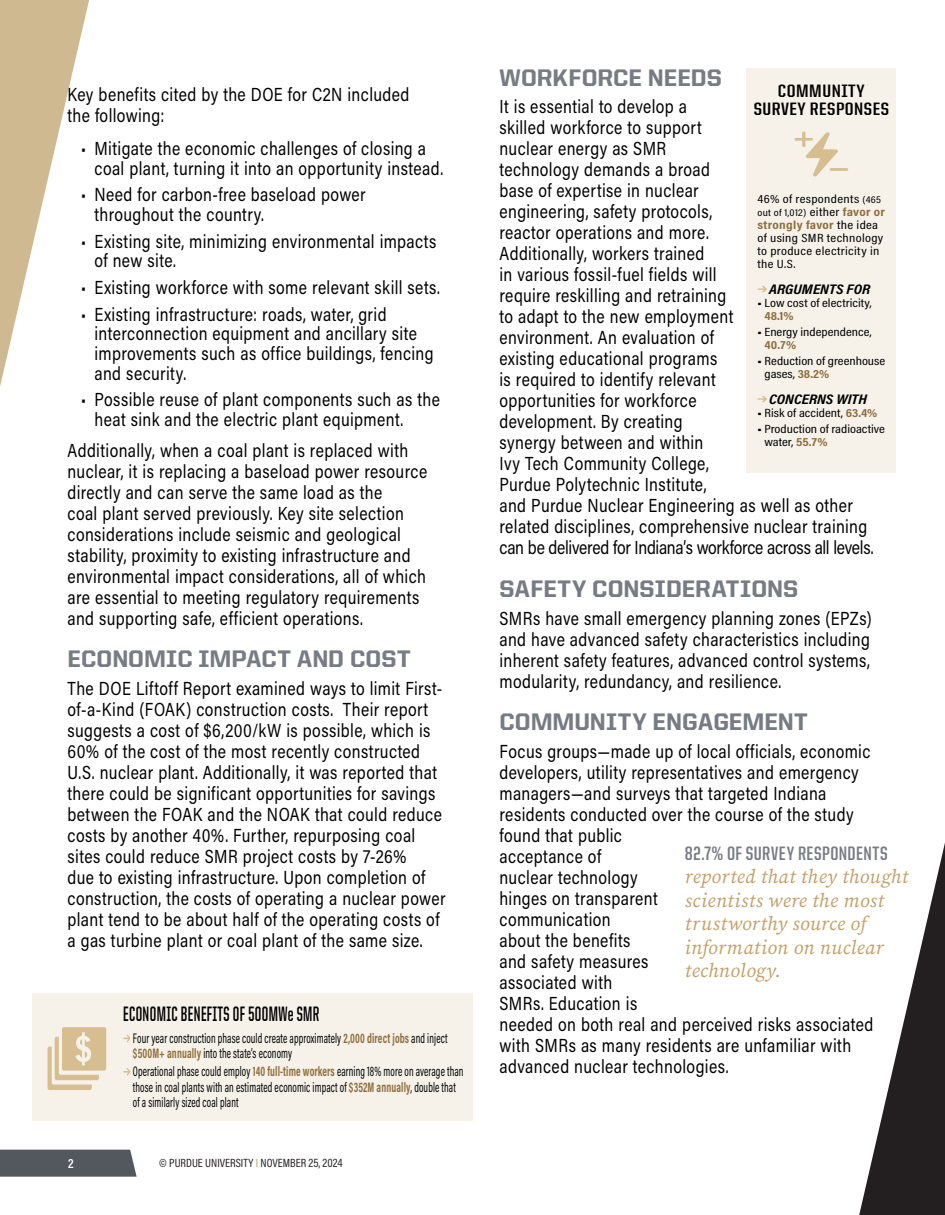
<style>
.page{position:relative;width:945px;height:1215px;background:#fff}
.page>*{position:absolute;margin:0;border:0;box-sizing:border-box;transform-origin:0 0}
.t1{font:800 24px "United Sans Reg";letter-spacing:.005em;color:#777b83}
.t2{font:700 21px "United Sans Cond";letter-spacing:.025em;color:#000;scale:.75 1}
.t3{font:italic 19.5px/23.4px "Source Serif Variable";letter-spacing:.02em;color:#c3a068}
.Body_text_Acumin_11_17{font:18.9px/21px "Acumin Pro Semi Cond";letter-spacing:.025em;color:#000;scale:.87 1}
.t4{font:700 18px/18px "United Sans Cond";letter-spacing:.025em;color:#000;text-align:center;scale:1.18 1}
.t5{font:13.95px/15.1px "Acumin Pro Cond";letter-spacing:.01em;color:#000;scale:.75 1}
.t6{font:italic 700 13.95px "Acumin Pro Cond";color:#000;scale:1.18 1}
.t7{font:600 13.5px "Acumin Pro Cond";color:#fff}
.t8{font:12px/13px "Acumin Pro Cond";letter-spacing:.005em;color:#000;scale:1.18 1}
.t9{font:12px/13px "Acumin Pro Cond";letter-spacing:.025em;color:#000;scale:1.18 1}
.t10{font:12px "Acumin Pro Cond";color:#231f20}
.t11{font:10.05px "Acumin Pro Cond";letter-spacing:.025em;color:#000;scale:1.18 1}
.s1{font-weight:700;color:#8e6f3e}
.s2{color:#c3a068}
.s3{font-size:10.05px}
.s4{font-size:12px}
.s5{font-weight:700;font-size:12px;color:#8e6f3e}
.s6{font-family:"United Sans Cond";font-weight:700;font-style:normal;color:#777b83}
</style>
<div class="page">
<svg style="left:0;top:0;width:89px;height:386px"></svg>
<svg style="left:859px;top:843px;width:86px;height:372px"></svg>
<div style="left:0;top:1150px;width:137px;height:27px;background:#52585e"></div>
<div style="left:747px;top:68px;width:149px;height:405px;background:#f7f2e9"></div>
<svg style="left:794px;top:131px;width:44px;height:45px"></svg>
<hr style="left:830px;top:168px;width:18px;height:3px;background:#d6be91;border-radius:2px">
<svg style="left:757px;top:286px;width:10px;height:7px"></svg>
<svg style="left:757px;top:396px;width:10px;height:6px"></svg>
<div style="left:32px;top:993px;width:440px;height:128px;background:#f7f2e9"></div>
<svg style="left:48px;top:1027px;width:58px;height:63px"></svg>
<svg style="left:123px;top:1034px;width:7px;height:8px"></svg>
<svg style="left:123px;top:1068px;width:7px;height:8px"></svg>
<p class="Body_text_Acumin_11_17" style="left:68px;top:83px;width:395px">Key benefits cited by the DOE for C2N included the following:</p>
<p class="Body_text_Acumin_11_17" style="left:94px;top:138px;width:402px;line-height:19.8px;text-indent:-14px">• Mitigate the economic challenges of closing a coal plant, turning it into an opportunity instead.</p>
<p class="Body_text_Acumin_11_17" style="left:94px;top:184px;width:313px;line-height:19.8px;text-indent:-14px">• Need for carbon-free baseload power throughout the country.</p>
<p class="Body_text_Acumin_11_17" style="left:94px;top:230px;width:394px;line-height:19.8px;text-indent:-14px">• Existing site, minimizing environmental impacts of new site.</p>
<p class="Body_text_Acumin_11_17" style="left:81px;top:276px;width:414px">• Existing workforce with some relevant skill sets.</p>
<p class="Body_text_Acumin_11_17" style="left:94px;top:303px;width:391px;line-height:19.8px;text-indent:-14px">• Existing infrastructure: roads, water, grid interconnection equipment and ancillary site improvements such as office buildings, fencing and security.</p>
<p class="Body_text_Acumin_11_17" style="left:94px;top:389px;width:399px;line-height:19.8px;text-indent:-14px">• Possible reuse of plant components such as the heat sink and the electric plant equipment.</p>
<p class="Body_text_Acumin_11_17" style="left:68px;top:439px;width:415px">Additionally, when a coal plant is replaced with nuclear, it is replacing a baseload power resource directly and can serve the same load as the<br>coal plant served previously. Key site selection considerations include seismic and geological stability, proximity to existing infrastructure and environmental impact considerations, all of which are essential to meeting regulatory requirements and supporting safe, efficient operations.</p>
<h2 class="t1" style="left:68px;top:646px;width:345px">ECONOMIC IMPACT AND COST</h2>
<p class="Body_text_Acumin_11_17" style="left:68px;top:677px;width:436px">The DOE Liftoff Report examined ways to limit First&shy;of-a-Kind (FOAK) construction costs. Their report suggests a cost of $6,200/kW is possible, which is 60% of the cost of the most recently constructed U.S. nuclear plant. Additionally, it was reported that there could be significant opportunities for savings between the FOAK and the NOAK that could reduce costs by another 40%. Further, repurposing coal sites could reduce SMR project costs by 7-26%<br>due to existing infrastructure. Upon completion of construction, the costs of operating a nuclear power plant tend to be about half of the operating costs of a gas turbine plant or coal plant of the same size.</p>
<p class="t2" style="left:123px;top:1003px;width:263px">ECONOMIC BENEFITS OF 500MWe SMR</p>
<p class="t7" style="left:68px;top:1155px;width:7px">2</p>
<p class="t5" style="left:133px;top:1030px;width:421px">Four year construction phase could create approximately <span class="s1">2,000 direct jobs</span> and inject <span class="s1">$500M+ annually</span> into the state’s economy</p>
<p class="t5" style="left:133px;top:1064px;width:442px">Operational phase could employ <span class="s1">140 full-time workers</span> earning 18% more on average than those in coal plants with an estimated economic impact of <span class="s1">$352M annually</span>, double that of a similarly sized coal plant</p>
<p class="t10" style="left:159px;top:1155px;width:185px">© PURDUE UNIVERSITY <span class="s2">I</span> November 25, 2024</p>
<h2 class="t1" style="left:500px;top:64px;width:224px">WORKFORCE NEEDS</h2>
<p class="Body_text_Acumin_11_17" style="left:500px;top:96px;width:431px">It is essential to develop a<br>skilled workforce to support<br>nuclear energy as SMR<br>technology demands a broad<br>base of expertise in nuclear<br>engineering, safety protocols,<br>reactor operations and more.<br>Additionally, workers trained<br>in various fossil-fuel fields will<br>require reskilling and retraining<br>to adapt to the new employment<br>environment. An evaluation of<br>existing educational programs<br>is required to identify relevant<br>opportunities for workforce<br>development. By creating<br>synergy between and within<br>Ivy Tech Community College,<br>Purdue Polytechnic Institute,<br>and Purdue Nuclear Engineering as well as other related disciplines, comprehensive nuclear training can be delivered for Indiana’s workforce across all levels.</p>
<h2 class="t1" style="left:500px;top:575px;width:300px">SAFETY CONSIDERATIONS</h2>
<p class="Body_text_Acumin_11_17" style="left:500px;top:607px;width:429px;text-align:justify">SMRs have small emergency planning zones (EPZs) and have advanced safety characteristics including inherent safety features, advanced control systems, modularity, redundancy, and resilience.</p>
<h2 class="t1" style="left:500px;top:708px;width:310px">COMMUNITY ENGAGEMENT</h2>
<p class="Body_text_Acumin_11_17" style="left:500px;top:740px;width:431px">Focus groups—made up of local officials, economic developers, utility representatives and emergency managers—and surveys that targeted Indiana residents conducted over the course of the study found that public<br>acceptance of<br>nuclear technology<br>hinges on transparent<br>communication<br>about the benefits<br>and safety measures<br>associated with<br>SMRs. Education is<br>needed on both real and perceived risks associated with SMRs as many residents are unfamiliar with advanced nuclear technologies.</p>
<p class="t4" style="left:754px;top:82px;width:116px">COMMUNITY<br>SURVEY RESPONSES</p>
<p class="t9" style="left:757px;top:192px;width:106px">46% of respondents <span class="s3">(465</span></p>
<p class="t11" style="left:757px;top:206px;width:110px">out of 1,012) <span class="s4">either</span> <span class="s5">favor or</span></p>
<p class="t9" style="left:757px;top:218px;width:108px"><span class="s1">strongly favor</span> the idea of using SMR technology to produce electricity in the U.S.</p>
<p class="t6" style="left:769px;top:280px;width:87px">ARGUMENTS FOR</p>
<p class="t8" style="left:765px;top:296px;width:92px;text-indent:-7px">■ Low cost of electricity,<br><span class="s1">48.1%</span></p>
<p class="t8" style="left:765px;top:325px;width:92px;text-indent:-7px">■ Energy independence,<br><span class="s1">40.7%</span></p>
<p class="t8" style="left:765px;top:354px;width:104px;text-indent:-7px">■ Reduction of greenhouse gases, <span class="s1">38.2%</span></p>
<p class="t6" style="left:769px;top:390px;width:84px">CONCERNS WITH</p>
<p class="t8" style="left:757px;top:406px;width:103px">■ Risk of accident, <span class="s1">63.4%</span></p>
<p class="t8" style="left:765px;top:422px;width:104px;text-indent:-7px">■ Production of radioactive water, <span class="s1">55.7%</span></p>
<p class="t3" style="left:685px;top:842px;width:225px"><span class="s6">82.7% OF SURVEY RESPONDENTS </span>reported that they thought scientists were the most trustworthy source of information on nuclear technology.</p>
</div>
